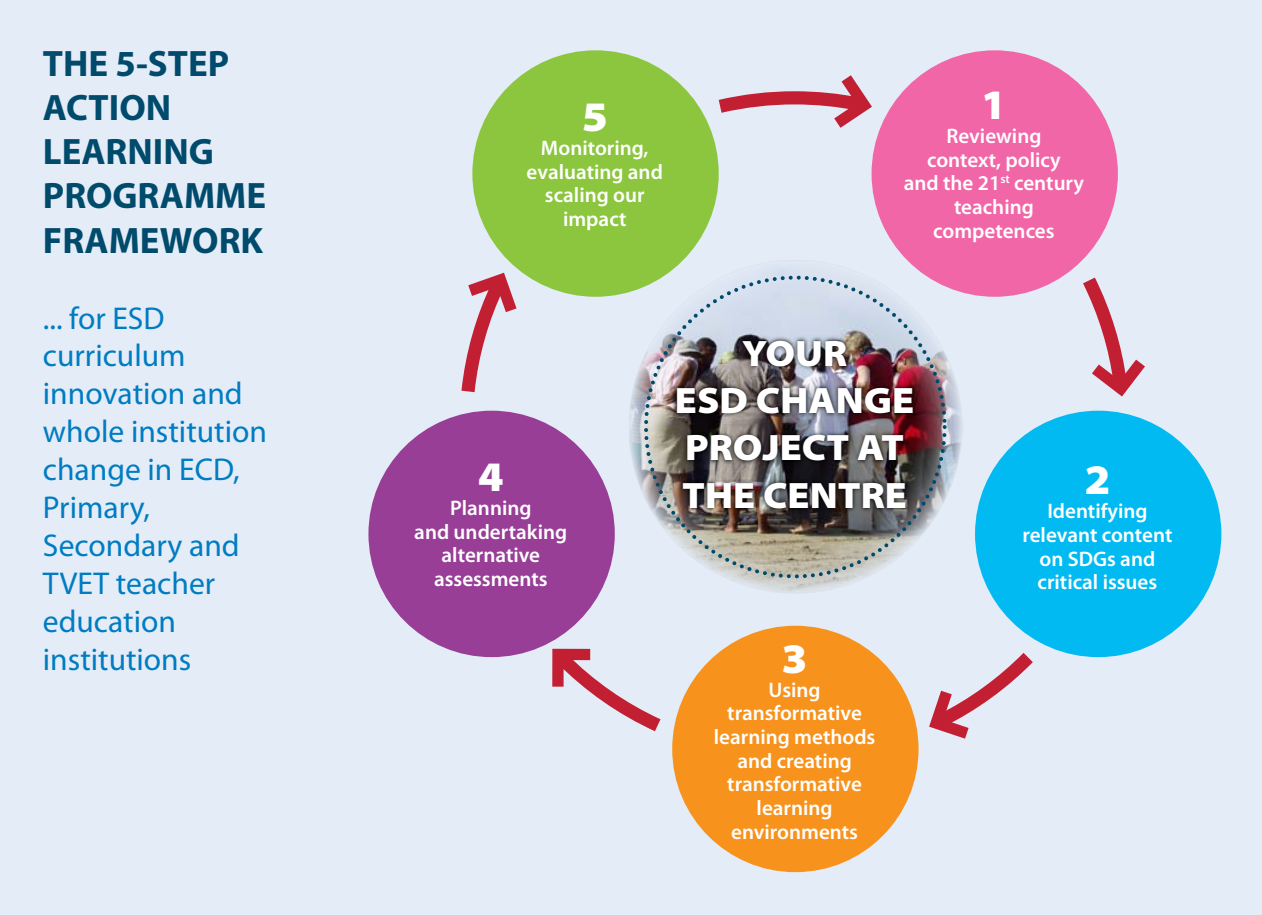
<style>
.page{position:relative;width:1262px;height:915px;background:#fff}
.page>*{position:absolute;margin:0;border:0;box-sizing:border-box;transform-origin:0 0}
.t1{font:900 semi-expanded 42px "Myriad Pro";color:#fff}
.t2{font:700 36.75px/44.2px "Myriad Pro";color:#004b6c}
.t3{font:900 semi-expanded 36.75px/47.5px "Myriad Pro";color:#fff;text-align:center}
.t4{font:31.5px/38px "Myriad Pro";color:#007cc2}
.t5{font:600 21px/23.8px "Myriad Pro";color:#fff;text-align:center}
</style>
<div class="page">
<div style="left:0;top:0;width:1261px;height:914px;background:#e4ecf7"></div>
<img style="left:628px;top:258px;width:334px;height:208px">
<div style="left:975px;top:410px;width:246px;height:247px;background:#00baf1;border-radius:50%"></div>
<div style="left:871px;top:50px;width:246px;height:247px;background:#f166a7;border-radius:50%"></div>
<div style="left:472px;top:50px;width:246px;height:247px;background:#8bc63e;border-radius:50%"></div>
<div style="left:368px;top:410px;width:247px;height:247px;background:#983e97;border-radius:50%"></div>
<div style="left:672px;top:625px;width:246px;height:246px;background:#f7931d;border-radius:50%"></div>
<svg style="left:461px;top:267px;width:55px;height:126px"></svg>
<svg style="left:543px;top:639px;width:132px;height:103px"></svg>
<svg style="left:929px;top:638px;width:117px;height:100px"></svg>
<svg style="left:1071px;top:263px;width:73px;height:134px"></svg>
<svg style="left:704px;top:75px;width:168px;height:53px"></svg>
<img style="left:631px;top:328px;width:326px;height:265px">
<p class="t2" style="left:43px;top:40px;width:225px">THE 5-STEP<br>ACTION<br>LEARNING<br>PROGRAMME<br>FRAMEWORK</p>
<p class="t4" style="left:43px;top:298px;width:225px">... for ESD curriculum innovation and whole institution change in ECD,<br>Primary,<br>Secondary and<br>TVET teacher education institutions</p>
<p class="t1" style="left:582px;top:88px;width:27px">5</p>
<p class="t5" style="left:526px;top:135px;width:138px">Monitoring, evaluating and scaling our impact</p>
<p class="t1" style="left:981px;top:76px;width:27px">1</p>
<p class="t5" style="left:903px;top:123px;width:182px">Reviewing<br>context, policy<br>and the 21<sup>st</sup> century teaching competences</p>
<p class="t1" style="left:478px;top:448px;width:27px">4</p>
<p class="t5" style="left:414px;top:495px;width:155px">Planning<br>and undertaking alternative assessments</p>
<p class="t3" style="left:675px;top:328px;width:241px">YOUR<br>ESD CHANGE<br>PROJECT AT<br>THE CENTRE</p>
<p class="t1" style="left:781px;top:630px;width:27px">3</p>
<p class="t5" style="left:714px;top:676px;width:163px">Using transformative learning methods and creating transformative learning environments</p>
<p class="t1" style="left:1084px;top:451px;width:27px">2</p>
<p class="t5" style="left:1022px;top:498px;width:151px">Identifying relevant content on SDGs and critical issues</p>
</div>
